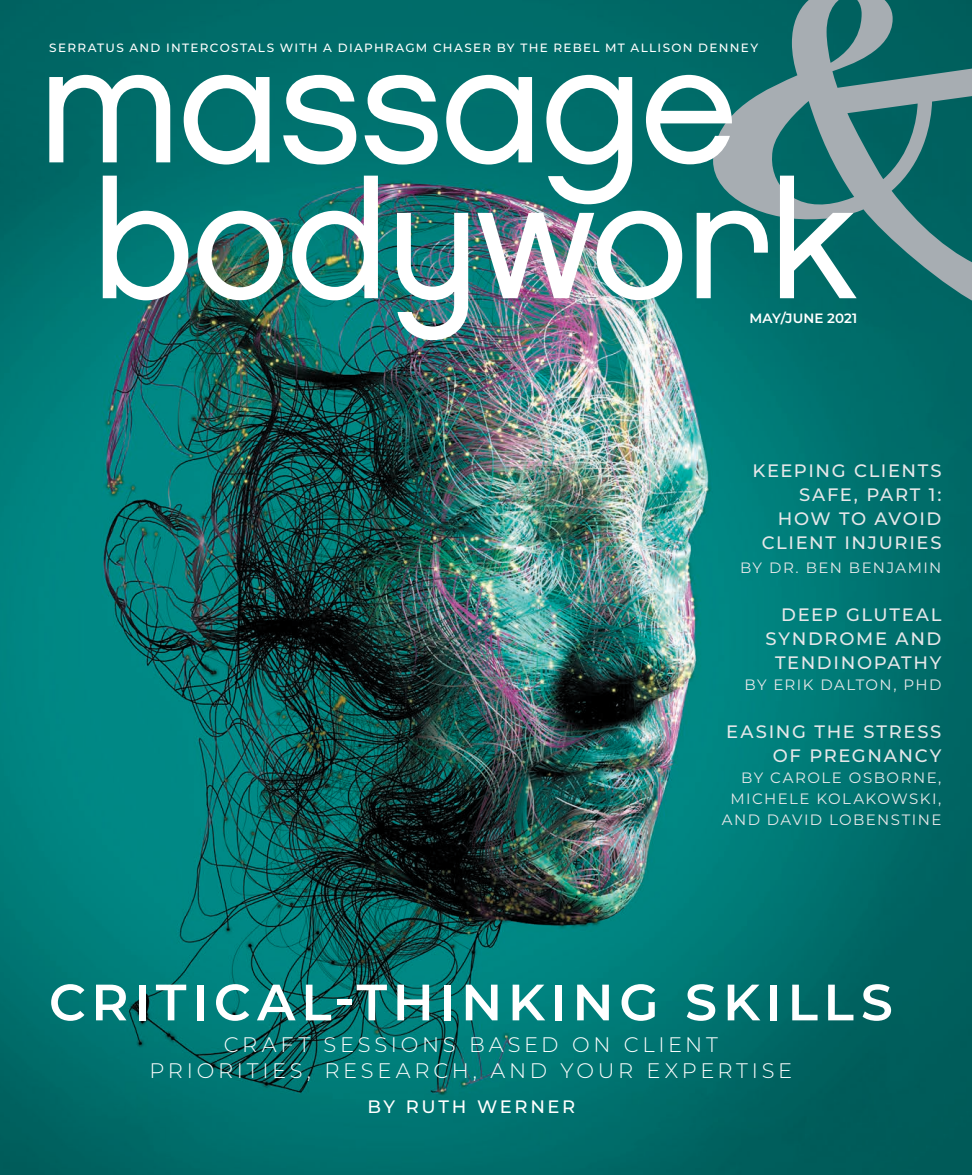
<style>
.page{position:relative;width:972px;height:1175px;background:#fff}
.page>*{position:absolute;margin:0;border:0;box-sizing:border-box;transform-origin:0 0}
.t1{font:600 51px "Montserrat";letter-spacing:.11em;color:#fff}
.t2{font:300 21px/25.2px "Montserrat";letter-spacing:.175em;color:#fff;text-align:center}
.t3{font:500 18px/24px "Montserrat";letter-spacing:.095em;color:#e6e7e9;text-align:right}
.t4{font:500 18px "Montserrat";letter-spacing:.145em;color:#fff}
.t5{font:15px/21px "Montserrat";letter-spacing:.095em;color:#e6e7e9;text-align:right}
.t6{font:600 13.5px "Montserrat";letter-spacing:.005em;color:#fff}
.t7{font:500 12px "Montserrat";letter-spacing:.11em;color:#fff}
</style>
<div class="page">
<img style="left:0;top:0;width:972px;height:1174px">
<svg style="left:713px;top:0;width:259px;height:309px;background:#3e7f80"></svg>
<svg style="left:646px;top:75px;width:86px;height:89px"></svg>
<svg style="left:49px;top:75px;width:121px;height:87px"></svg>
<svg style="left:184px;top:75px;width:86px;height:89px"></svg>
<svg style="left:283px;top:75px;width:73px;height:89px"></svg>
<svg style="left:365px;top:75px;width:73px;height:89px"></svg>
<svg style="left:446px;top:75px;width:86px;height:89px"></svg>
<svg style="left:546px;top:75px;width:86px;height:129px"></svg>
<svg style="left:103px;top:176px;width:85px;height:124px"></svg>
<img style="left:197px;top:211px;width:86px;height:89px">
<img style="left:292px;top:176px;width:86px;height:124px">
<img style="left:397px;top:213px;width:71px;height:127px">
<img style="left:477px;top:211px;width:205px;height:89px">
<svg style="left:697px;top:211px;width:71px;height:87px"></svg>
<svg style="left:780px;top:176px;width:77px;height:122px"></svg>
<p class="t7" style="left:49px;top:39px;width:710px">SERRATUS AND INTERCOSTALS WITH A DIAPHRAGM CHASER BY THE REBEL MT ALLISON DENNEY</p>
<p class="t6" style="left:750px;top:308px;width:109px">MAY/JUNE 2021</p>
<p class="t3" style="left:752px;top:457px;width:191px">KEEPING CLIENTS<br>SAFE, PART 1:<br>HOW TO AVOID<br>CLIENT INJURIES</p>
<p class="t5" style="left:740px;top:556px;width:203px">BY DR. BEN BENJAMIN</p>
<p class="t3" style="left:765px;top:601px;width:178px">DEEP GLUTEAL<br>SYNDROME AND<br>TENDINOPATHY</p>
<p class="t5" style="left:744px;top:673px;width:199px">BY ERIK DALTON, PHD</p>
<p class="t3" style="left:726px;top:718px;width:217px">EASING THE STRESS<br>OF PREGNANCY</p>
<p class="t5" style="left:722px;top:766px;width:221px">BY CAROLE OSBORNE,<br>MICHELE KOLAKOWSKI,<br>AND DAVID LOBENSTINE</p>
<h1 class="t1" style="left:49px;top:966px;width:845px">CRITICAL-THINKING SKILLS</h1>
<p class="t2" style="left:150px;top:1031px;width:644px">CRAFT SESSIONS BASED ON CLIENT<br>PRIORITIES, RESEARCH, AND YOUR EXPERTISE</p>
<p class="t4" style="left:368px;top:1094px;width:209px">BY RUTH WERNER</p>
</div>
